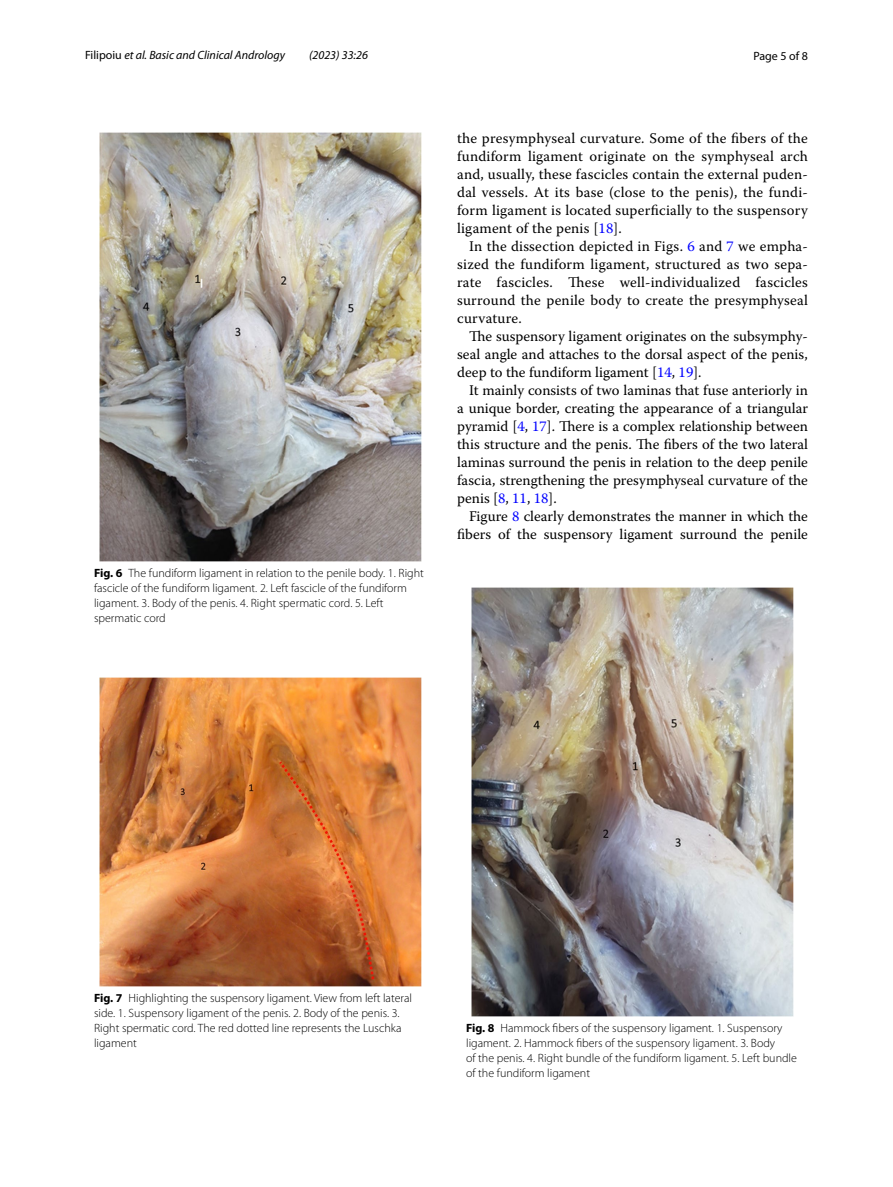
<style>
.page{position:relative;width:893px;height:1187px;background:#fff}
.page>*{position:absolute;margin:0;border:0;box-sizing:border-box;transform-origin:0 0}
.t1{font:14.7px/18px "Warnock Pro";color:#000;text-align:justify}
.t2{font:300 12px/15px "Myriad Pro";color:#000}
.t3{font:italic 12px "Myriad Pro";color:#000}
.t4{font:12px "Myriad Pro";color:#000}
.s1{font-style:normal}
.s2{font-weight:700}
.s3{color:#00f}
</style>
<div class="page">
<img style="left:100px;top:133px;width:321px;height:428px">
<img style="left:100px;top:677px;width:321px;height:309px">
<img style="left:472px;top:587px;width:321px;height:429px">
<p class="t3" style="left:85px;top:48px;width:202px"><span class="s1">Filipoiu</span> et al. Basic and Clinical Andrology</p>
<p class="t3" style="left:309px;top:48px;width:60px">(2023) 33:26</p>
<p class="t4" style="left:753px;top:48px;width:56px">Page 5 of 8</p>
<p class="t2" style="left:94px;top:565px;width:331px"><span class="s2">Fig. 6</span> The fundiform ligament in relation to the penile body. 1. Right fascicle of the fundiform ligament. 2. Left fascicle of the fundiform ligament. 3. Body of the penis. 4. Right spermatic cord. 5. Left spermatic cord</p>
<p class="t1" style="left:457px;top:128px;width:352px">the presymphyseal curvature. Some of the fibers of the fundiform ligament originate on the symphyseal arch and, usually, these fascicles contain the external puden&shy;dal vessels. At its base (close to the penis), the fundi&shy;form ligament is located superficially to the suspensory ligament of the penis [<span class="s3">18</span>].</p>
<p class="t1" style="left:457px;top:236px;width:352px;text-indent:12px">In the dissection depicted in Figs. <span class="s3">6</span> and <span class="s3">7</span> we empha&shy;sized the fundiform ligament, structured as two sepa&shy;rate fascicles. These well-individualized fascicles surround the penile body to create the presymphyseal curvature.</p>
<p class="t1" style="left:457px;top:326px;width:352px;text-indent:12px">The suspensory ligament originates on the subsymphy&shy;seal angle and attaches to the dorsal aspect of the penis, deep to the fundiform ligament [<span class="s3">14</span>, <span class="s3">19</span>].</p>
<p class="t1" style="left:457px;top:380px;width:352px;text-indent:12px">It mainly consists of two laminas that fuse anteriorly in a unique border, creating the appearance of a triangular pyramid [<span class="s3">4</span>, <span class="s3">17</span>]. There is a complex relationship between this structure and the penis. The fibers of the two lateral laminas surround the penis in relation to the deep penile fascia, strengthening the presymphyseal curvature of the penis [<span class="s3">8</span>, <span class="s3">11</span>, <span class="s3">18</span>].</p>
<p class="t1" style="left:457px;top:506px;width:352px;text-align:right">Figure <span class="s3">8</span> clearly demonstrates the manner in which the fibers of the suspensory ligament surround the penile</p>
<p class="t2" style="left:94px;top:990px;width:319px"><span class="s2">Fig. 7</span> Highlighting the suspensory ligament. View from left lateral side. 1. Suspensory ligament of the penis. 2. Body of the penis. 3.<br>Right spermatic cord. The red dotted line represents the Luschka ligament</p>
<p class="t2" style="left:466px;top:1020px;width:332px"><span class="s2">Fig. 8</span> Hammock fibers of the suspensory ligament. 1. Suspensory ligament. 2. Hammock fibers of the suspensory ligament. 3. Body<br>of the penis. 4. Right bundle of the fundiform ligament. 5. Left bundle of the fundiform ligament</p>
</div>
